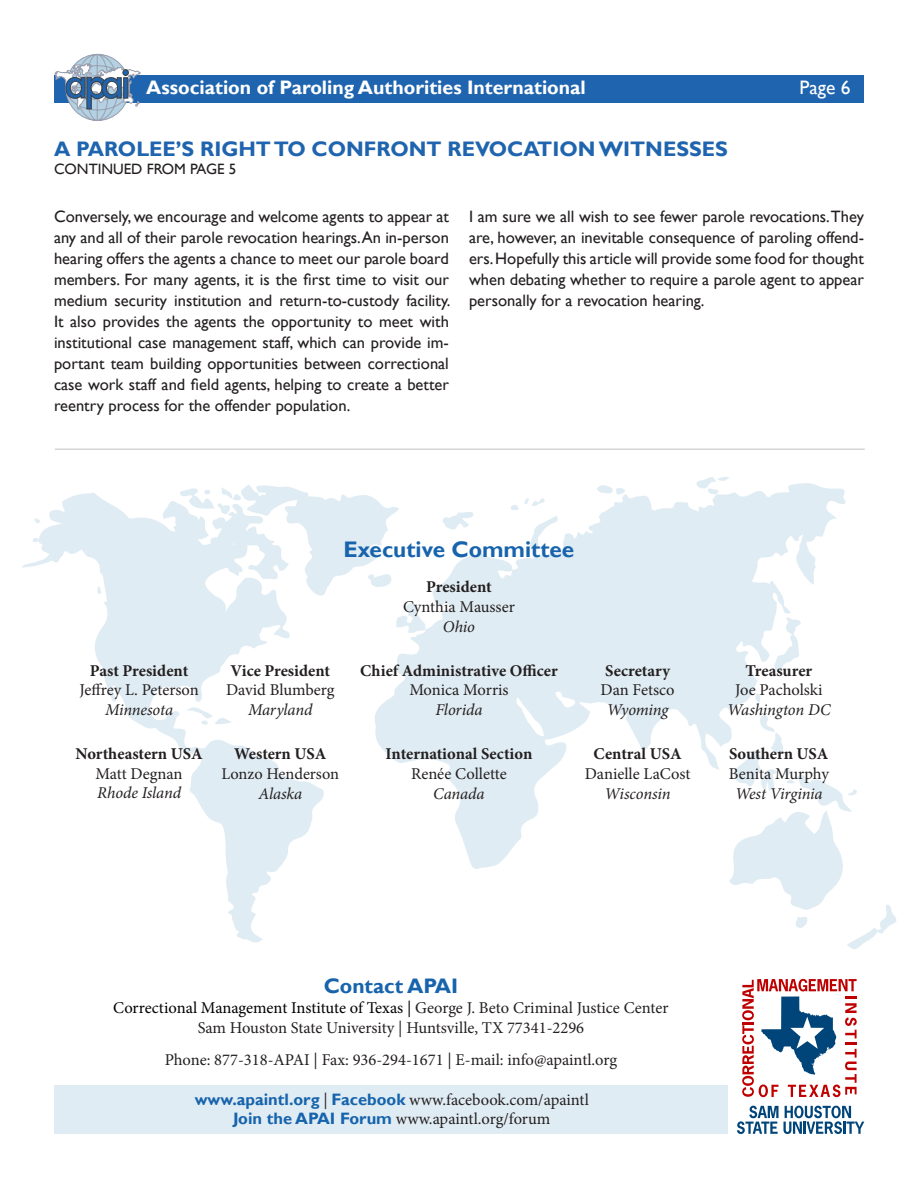
<style>
.page{position:relative;width:918px;height:1188px;background:#fff}
.page>*{position:absolute;margin:0;border:0;box-sizing:border-box;transform-origin:0 0}
.t1{font:700 22.5px "Gill Sans";color:#1764ad}
.t2{font:700 21px "Gill Sans";color:#1f64ae}
.t3{font:700 21px "Gill Sans";color:#1764ad}
.t4{font:700 19.5px "Gill Sans";color:#fff}
.t5{font:19.5px "Gill Sans";color:#fff}
.t6{font:16.5px/21px "Gill Sans";color:#231f20;text-align:justify}
.t7{font:16.5px/19.8px "Minion Pro";color:#231f20;text-align:center}
.t8{font:700 16.5px "Minion Pro";color:#231f20}
.t9{font:italic 16.5px "Minion Pro";letter-spacing:-.01em;color:#231f20}
.t10{font:16.35px "Minion Pro";color:#231f20}
.t11{font:15px "Gill Sans";color:#231f20}
.s1{color:#000}
.s2{font-family:"Gill Sans";font-weight:700;color:#1764ad}
</style>
<div class="page">
<div style="left:54px;top:75px;width:810px;height:27px;background:#1f64ae"></div>
<svg style="left:55px;top:54px;width:86px;height:67px"></svg>
<svg style="left:374px;top:483px;width:472px;height:386px;fill:#e0ecf3"></svg>
<svg style="left:33px;top:492px;width:254px;height:261px"></svg>
<svg style="left:274px;top:625px;width:16px;height:14px"></svg>
<svg style="left:189px;top:738px;width:135px;height:205px"></svg>
<svg style="left:520px;top:556px;width:12px;height:8px"></svg>
<svg style="left:754px;top:693px;width:7px;height:10px"></svg>
<svg style="left:772px;top:593px;width:29px;height:80px"></svg>
<svg style="left:442px;top:511px;width:32px;height:20px"></svg>
<svg style="left:597px;top:484px;width:28px;height:24px"></svg>
<svg style="left:396px;top:603px;width:30px;height:32px"></svg>
<svg style="left:108px;top:676px;width:7px;height:10px"></svg>
<svg style="left:22px;top:563px;width:13px;height:5px"></svg>
<svg style="left:99px;top:564px;width:6px;height:9px"></svg>
<svg style="left:186px;top:704px;width:46px;height:22px"></svg>
<svg style="left:798px;top:535px;width:5px;height:11px"></svg>
<svg style="left:33px;top:538px;width:6px;height:5px"></svg>
<svg style="left:97px;top:586px;width:6px;height:8px"></svg>
<svg style="left:728px;top:715px;width:168px;height:234px"></svg>
<svg style="left:510px;top:498px;width:50px;height:52px"></svg>
<svg style="left:101px;top:602px;width:9px;height:4px"></svg>
<svg style="left:696px;top:477px;width:34px;height:18px"></svg>
<svg style="left:35px;top:518px;width:5px;height:6px"></svg>
<svg style="left:497px;top:569px;width:15px;height:10px"></svg>
<svg style="left:516px;top:698px;width:28px;height:38px"></svg>
<svg style="left:554px;top:690px;width:37px;height:22px"></svg>
<svg style="left:580px;top:549px;width:6px;height:12px"></svg>
<svg style="left:161px;top:485px;width:239px;height:111px"></svg>
<div style="left:55px;top:1085px;width:673px;height:49px;background:#e0ecf3"></div>
<svg style="left:737px;top:1106px;width:127px;height:28px"></svg>
<svg style="left:742px;top:979px;width:115px;height:118px"></svg>
<hr style="left:55px;top:449px;width:810px;height:1px;background:#807f7d">
<p class="t4" style="left:146px;top:76px;width:441px">Association of Paroling Authorities International</p>
<p class="t5" style="left:799px;top:76px;width:53px">Page 6</p>
<p class="t2" style="left:54px;top:136px;width:675px">A PAROLEE’S RIGHT TO CONFRONT REVOCATION WITNESSES</p>
<p class="t11" style="left:54px;top:160px;width:184px">CONTINUED FROM PAGE 5</p>
<p class="t6" style="left:54px;top:206px;width:398px">Conversely, we encourage and welcome agents to appear at any and all of their parole revocation hearings. An in-person hearing offers the agents a chance to meet our parole board members. For many agents, it is the first time to visit our medium security institution and return-to-custody facility.<br>It also provides the agents the opportunity to meet with institutional case management staff, which can provide im&shy;portant team building opportunities between correctional case work staff and field agents, helping to create a better reentry process for the offender population.</p>
<p class="t6" style="left:469px;top:206px;width:396px">I am sure we all wish to see fewer parole revocations. They are, however, an inevitable consequence of paroling offend&shy;ers. Hopefully this article will provide some food for thought when debating whether to require a parole agent to appear personally for a revocation hearing.</p>
<p class="t8" style="left:90px;top:659px;width:100px">Past President</p>
<p class="t7" style="left:79px;top:680px;width:121px">Jeffrey L. Peterson</p>
<p class="t9" style="left:105px;top:699px;width:70px">Minnesota</p>
<p class="t8" style="left:75px;top:742px;width:129px">Northeastern USA</p>
<p class="t7" style="left:96px;top:764px;width:89px">Matt Degnan</p>
<p class="t9" style="left:97px;top:782px;width:86px">Rhode Island</p>
<h1 class="t1" style="left:344px;top:536px;width:232px">Executive Committee</h1>
<p class="t8" style="left:426px;top:575px;width:67px">President</p>
<p class="t7" style="left:403px;top:597px;width:113px">Cynthia Mausser</p>
<p class="t9" style="left:443px;top:615px;width:34px">Ohio</p>
<p class="t8" style="left:231px;top:659px;width:101px">Vice President</p>
<p class="t7" style="left:226px;top:680px;width:110px">David Blumberg</p>
<p class="t9" style="left:248px;top:699px;width:66px">Maryland</p>
<p class="t8" style="left:234px;top:742px;width:94px">Western USA</p>
<p class="t10" style="left:222px;top:763px;width:119px">Lonzo Henderson</p>
<p class="t9" style="left:258px;top:782px;width:45px">Alaska</p>
<p class="t8" style="left:360px;top:659px;width:199px">Chief Administrative Officer</p>
<p class="t7" style="left:409px;top:680px;width:101px">Monica Morris</p>
<p class="t9" style="left:435px;top:699px;width:49px">Florida</p>
<p class="t8" style="left:386px;top:742px;width:148px">International Section</p>
<p class="t7" style="left:411px;top:764px;width:97px">Renée Collette</p>
<p class="t9" style="left:433px;top:782px;width:53px">Canada</p>
<p class="t8" style="left:605px;top:659px;width:66px">Secretary</p>
<p class="t7" style="left:601px;top:680px;width:76px">Dan Fetsco</p>
<p class="t9" style="left:607px;top:699px;width:63px">Wyoming</p>
<p class="t8" style="left:594px;top:742px;width:90px">Central USA</p>
<p class="t7" style="left:585px;top:764px;width:107px">Danielle LaCost</p>
<p class="t9" style="left:605px;top:782px;width:68px">Wisconsin</p>
<p class="t8" style="left:746px;top:659px;width:68px">Treasurer</p>
<p class="t7" style="left:735px;top:680px;width:89px">Joe Pacholski</p>
<p class="t9" style="left:727px;top:699px;width:105px">Washington DC</p>
<p class="t8" style="left:729px;top:742px;width:101px">Southern USA</p>
<p class="t7" style="left:729px;top:764px;width:102px">Benita Murphy</p>
<p class="t9" style="left:735px;top:782px;width:89px">West Virginia</p>
<p class="t3" style="left:324px;top:973px;width:136px">Contact APAI</p>
<p class="t7" style="left:113px;top:998px;width:557px"><span class="s1">Correctional Management Institute of Texas |</span> George J. Beto Criminal Justice Center<br>Sam Houston State University | Huntsville, TX 77341-2296</p>
<p class="t7" style="left:165px;top:1050px;width:454px">Phone: 877-318-APAI | Fax: 936-294-1671 | E-mail: info@apaintl.org</p>
<p class="t7" style="left:195px;top:1090px;width:396px"><span class="s2">www.apaintl.org</span> | <span class="s2">Facebook</span> www.facebook.com/apaintl<br><span class="s2">Join the APAI Forum</span> www.apaintl.org/forum</p>
</div>
